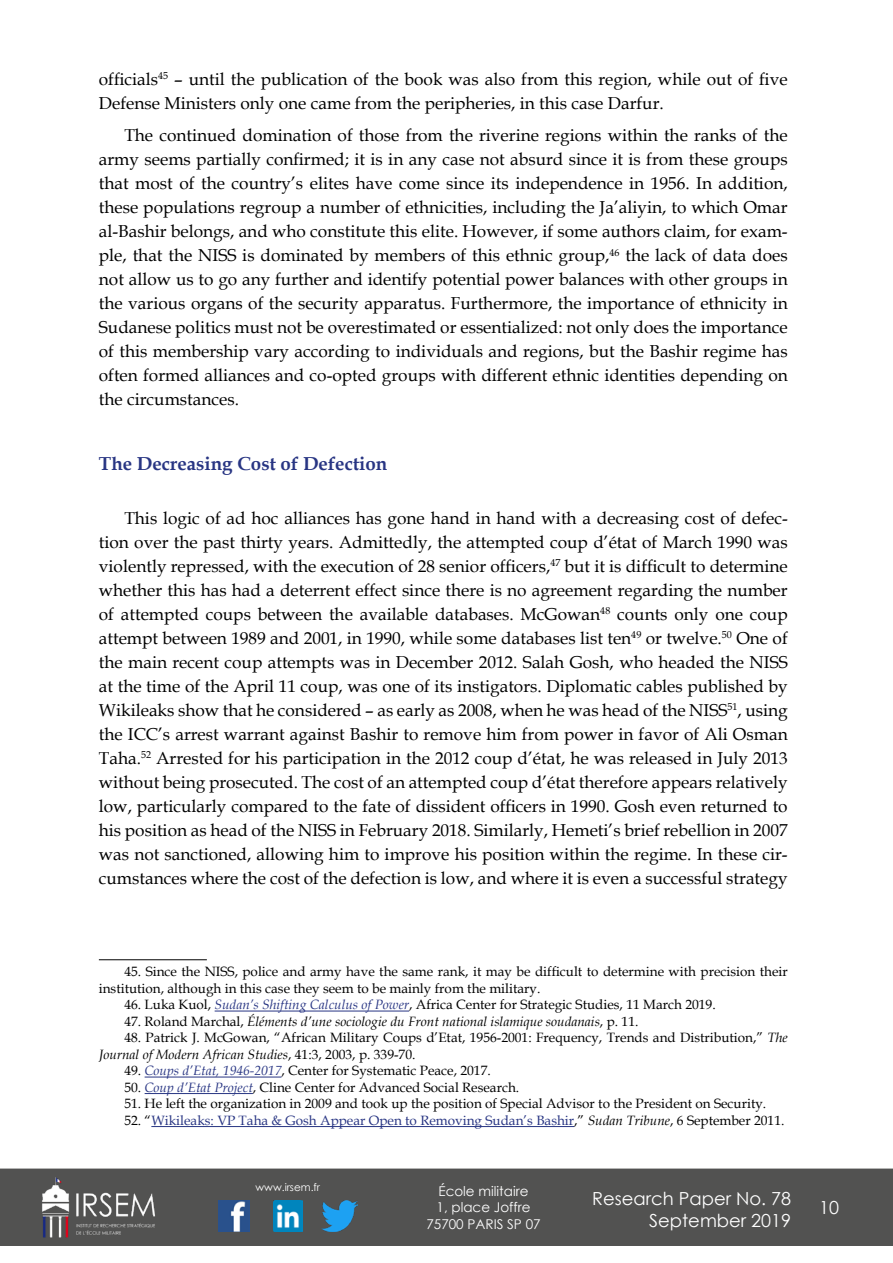
<style>
.page{position:relative;width:893px;height:1263px;background:#fff}
.page>*{position:absolute;margin:0;border:0;box-sizing:border-box;transform-origin:0 0}
.t1{font:700 18.75px "Book Antiqua";color:#283583}
.t2{font:18px/21.6px "Century Gothic";color:#fff;text-align:right}
.t3{font:17.25px/24px "Book Antiqua";color:#000;text-align:justify}
.t4{font:13.5px/16.5px "Book Antiqua";color:#000}
.t5{font:13.5px "Book Antiqua";color:#283583}
.t6{font:italic 13.5px "Book Antiqua";color:#000}
.t7{font:13.5px/16.2px "Century Gothic";color:#fff;text-align:center}
.t8{font:10.5px "Century Gothic";color:#fff}
.s1{font-style:italic;color:#283583}
.s2{font-style:normal}
.s3{font-style:italic}
.s4{color:#000}
.s5{font-style:italic;color:#000}
</style>
<div class="page">
<div style="left:0;top:1168px;width:893px;height:78px;background:#525251;border:2px solid #525251"></div>
<img style="left:39px;top:1169px;width:117px;height:76px">
<img style="left:322px;top:1200px;width:36px;height:32px">
<img style="left:218px;top:1200px;width:31px;height:32px">
<img style="left:274px;top:1200px;width:28px;height:32px">
<hr style="left:99px;top:959px;width:108px;height:1px;background:#000">
<hr style="left:215px;top:1011px;width:194px;height:1px;background:#283583">
<hr style="left:145px;top:1077px;width:136px;height:1px;background:#283583">
<hr style="left:145px;top:1093px;width:108px;height:1px;background:#283583">
<hr style="left:151px;top:1126px;width:423px;height:1px;background:#283583">
<p class="t3" style="left:99px;top:67px;width:690px">officials<sup>45</sup> – until the publication of the book was also from this region, while out of five<br>Defense Ministers only one came from the peripheries, in this case Darfur.</p>
<p class="t3" style="left:99px;top:123px;width:690px;text-indent:26px">The continued domination of those from the riverine regions within the ranks of the army seems partially confirmed; it is in any case not absurd since it is from these groups that most of the country’s elites have come since its independence in 1956. In addition, these populations regroup a number of ethnicities, including the Ja’aliyin, to which Omar al-Bashir belongs, and who constitute this elite. However, if some authors claim, for exam&shy;ple, that the NISS is dominated by members of this ethnic group,<sup>46</sup> the lack of data does not allow us to go any further and identify potential power balances with other groups in the various organs of the security apparatus. Furthermore, the importance of ethnicity in Sudanese politics must not be overestimated or essentialized: not only does the importance of this membership vary according to individuals and regions, but the Bashir regime has often formed alliances and co-opted groups with different ethnic identities depending on the circumstances.</p>
<p class="t1" style="left:99px;top:451px;width:290px">The Decreasing Cost of Defection</p>
<p class="t3" style="left:99px;top:506px;width:690px;text-indent:26px">This logic of ad hoc alliances has gone hand in hand with a decreasing cost of defec&shy;tion over the past thirty years. Admittedly, the attempted coup d’état of March 1990 was violently repressed, with the execution of 28 senior officers,<sup>47</sup> but it is difficult to determine whether this has had a deterrent effect since there is no agreement regarding the number of attempted coups between the available databases. McGowan<sup>48</sup> counts only one coup attempt between 1989 and 2001, in 1990, while some databases list ten<sup>49</sup> or twelve.<sup>50</sup> One of the main recent coup attempts was in December 2012. Salah Gosh, who headed the NISS at the time of the April 11 coup, was one of its instigators. Diplomatic cables published by Wikileaks show that he considered – as early as 2008, when he was head of the NISS<sup>51</sup>, using the ICC’s arrest warrant against Bashir to remove him from power in favor of Ali Osman Taha.<sup>52</sup> Arrested for his participation in the 2012 coup d’état, he was released in July 2013 without being prosecuted. The cost of an attempted coup d’état therefore appears relatively low, particularly compared to the fate of dissident officers in 1990. Gosh even returned to his position as head of the NISS in February 2018. Similarly, Hemeti’s brief rebellion in 2007 was not sanctioned, allowing him to improve his position within the regime. In these cir&shy;cumstances where the cost of the defection is low, and where it is even a successful strategy</p>
<p class="t4" style="left:99px;top:963px;width:690px;text-indent:26px">45. Since the NISS, police and army have the same rank, it may be difficult to determine with precision their institution, although in this case they seem to be mainly from the military.</p>
<p class="t4" style="left:124px;top:996px;width:593px">46. Luka Kuol, <span class="s1">Sudan’s Shifting Calculus of Power</span>, Africa Center for Strategic Studies, 11 March 2019.</p>
<p class="t6" style="left:124px;top:1012px;width:516px"><span class="s2">47. Roland Marchal,</span> Éléments d’une sociologie du Front national islamique soudanais<span class="s2">, p. 11.</span></p>
<p class="t4" style="left:99px;top:1029px;width:690px;text-indent:26px">48. Patrick J. McGowan, “African Military Coups d’Etat, 1956-2001: Frequency, Trends and Distribution,” <span class="s3">The<br>Journal of Modern African Studies</span>, 41:3, 2003, p. 339-70.</p>
<p class="t4" style="left:124px;top:1062px;width:368px">49. <span class="s1">Coups d’Etat, 1946-2017</span>, Center for Systematic Peace, 2017.</p>
<p class="t4" style="left:124px;top:1079px;width:396px">50. <span class="s1">Coup d’Etat Project</span>, Cline Center for Advanced Social Research.</p>
<p class="t4" style="left:124px;top:1095px;width:643px">51. He left the organization in 2009 and took up the position of Special Advisor to the President on Security.</p>
<p class="t5" style="left:124px;top:1111px;width:662px"><span class="s4">52. “</span>Wikileaks: VP Taha &amp; Gosh Appear Open to Removing Sudan’s Bashir<span class="s4">,”</span> <span class="s5">Sudan Tribune</span><span class="s4">, 6 September 2011.</span></p>
<p class="t8" style="left:256px;top:1179px;width:66px">www.irsem.fr</p>
<p class="t7" style="left:426px;top:1183px;width:116px">École militaire<br>1, place Joffre<br>75700 PARIS SP 07</p>
<p class="t2" style="left:592px;top:1187px;width:200px">Research Paper No. 78<br>September 2019</p>
<p class="t2" style="left:819px;top:1196px;width:21px">10</p>
</div>
